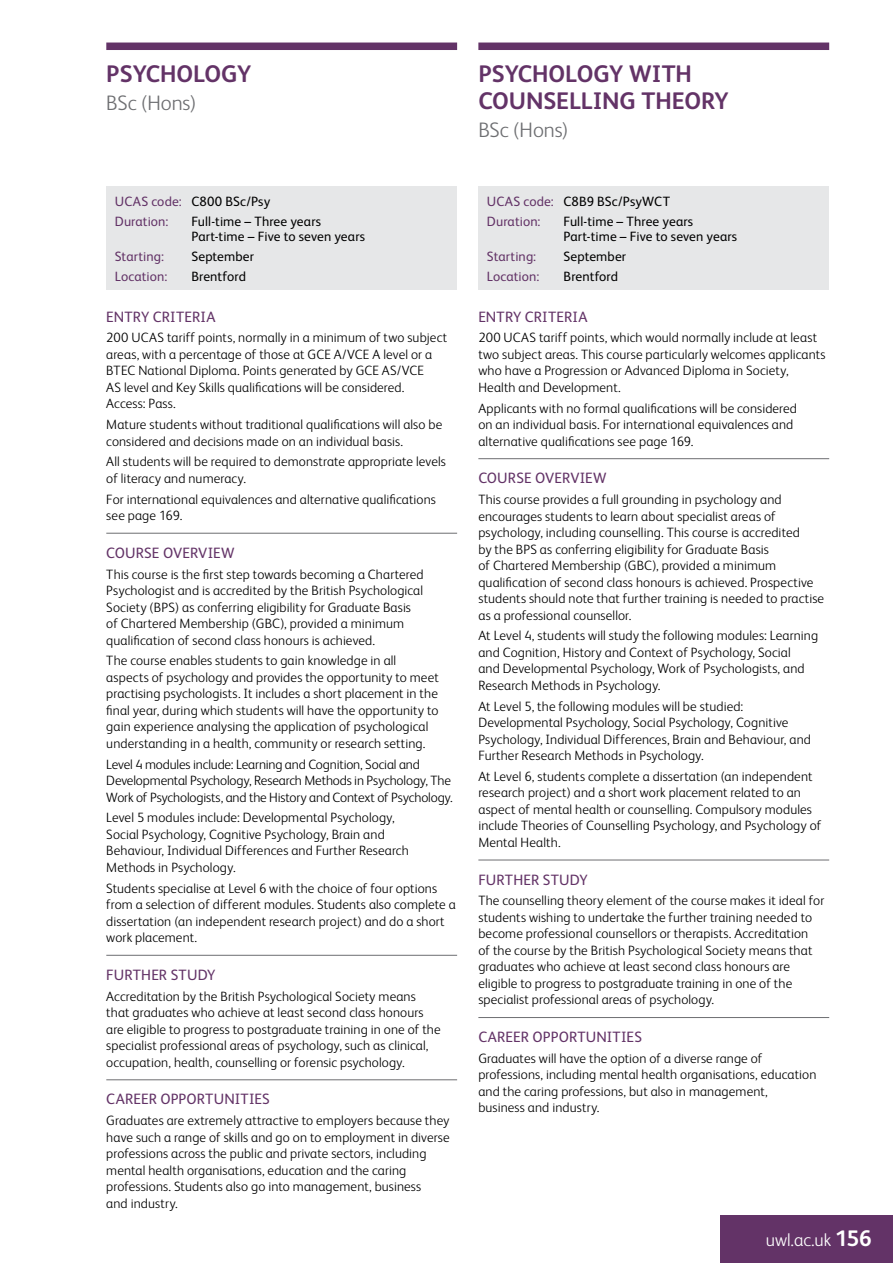
<style>
.page{position:relative;width:893px;height:1263px;background:#fff}
.page>*{position:absolute;margin:0;border:0;box-sizing:border-box;transform-origin:0 0}
.t1{font:700 24px/27px "FS Albert";letter-spacing:-.005em;color:#633367}
.t2{font:300 21px "FS Albert";letter-spacing:-.005em;color:#6d6e71}
.t3{font:300 18px "FS Albert";color:#fff}
.t4{font:15px "FS Albert";letter-spacing:.01em;color:#633367}
.t5{font:300 13.5px/16.5px "FS Albert";letter-spacing:.01em;color:#000}
.t6{font:300 13.5px/16.5px "FS Albert";letter-spacing:-.01em;color:#000}
.t7{font:13.5px/15.8px "FS Albert";letter-spacing:.005em;color:#000}
.t8{font:13.5px/20px "FS Albert";letter-spacing:.005em;color:#633367}
.s1{color:#000}
.s2{font-weight:700;font-size:22.5px}
</style>
<div class="page">
<hr style="left:106px;top:533px;width:351px;height:1px;background:#6d6e71">
<hr style="left:106px;top:955px;width:351px;height:1px;background:#6d6e71">
<hr style="left:106px;top:1079px;width:351px;height:1px;background:#6d6e71">
<div style="left:106px;top:187px;width:351px;height:103px;background:#e6e7e8"></div>
<div style="left:106px;top:43px;width:351px;height:7px;background:#633367"></div>
<hr style="left:478px;top:458px;width:351px;height:1px;background:#6d6e71">
<hr style="left:478px;top:860px;width:351px;height:1px;background:#6d6e71">
<hr style="left:478px;top:1017px;width:351px;height:1px;background:#6d6e71">
<div style="left:478px;top:187px;width:351px;height:103px;background:#e6e7e8"></div>
<div style="left:478px;top:43px;width:351px;height:7px;background:#633367"></div>
<div style="left:721px;top:1215px;width:172px;height:48px;background:#633367"></div>
<h1 class="t1" style="left:106px;top:59px;width:147px">PSYCHOLOGY</h1>
<h2 class="t2" style="left:106px;top:89px;width:91px">BSc (Hons)</h2>
<h1 class="t1" style="left:478px;top:59px;width:252px">PSYCHOLOGY WITH<br>COUNSELLING THEORY</h1>
<h2 class="t2" style="left:478px;top:116px;width:91px">BSc (Hons)</h2>
<p class="t8" style="left:115px;top:190px;width:157px;text-indent:37px">code: <span class="s1">C800 BSc/Psy<br></span>Duration:</p>
<p class="t8" style="left:115px;top:190px;width:9px">UCAS</p>
<p class="t7" style="left:191px;top:212px;width:175px">Full-time – Three years<br>Part-time – Five to seven years</p>
<p class="t8" style="left:487px;top:190px;width:185px;text-indent:37px">code: <span class="s1">C8B9 BSc/PsyWCT<br></span>Duration:</p>
<p class="t8" style="left:487px;top:190px;width:9px">UCAS</p>
<p class="t7" style="left:563px;top:212px;width:175px">Full-time – Three years<br>Part-time – Five to seven years</p>
<p class="t8" style="left:115px;top:246px;width:51px">Starting:</p>
<p class="t7" style="left:191px;top:248px;width:64px">September</p>
<p class="t8" style="left:115px;top:266px;width:54px">Location:</p>
<p class="t7" style="left:191px;top:268px;width:56px">Brentford</p>
<p class="t4" style="left:106px;top:306px;width:111px">Entry criteria</p>
<p class="t5" style="left:106px;top:329px;width:343px">200 UCAS tariff points, normally in a minimum of two subject areas, with a percentage of those at GCE A/VCE A level or a BTEC National Diploma. Points generated by GCE AS/VCE<br>AS level and Key Skills qualifications will be considered.<br>Access: Pass.</p>
<p class="t5" style="left:106px;top:415px;width:338px">Mature students without traditional qualifications will also be considered and decisions made on an individual basis.</p>
<p class="t5" style="left:106px;top:453px;width:341px">All students will be required to demonstrate appropriate levels of literacy and numeracy.</p>
<p class="t5" style="left:106px;top:490px;width:331px">For international equivalences and alternative qualifications see page 169.</p>
<p class="t4" style="left:106px;top:543px;width:127px">Course overview</p>
<p class="t5" style="left:106px;top:565px;width:319px">This course is the first step towards becoming a Chartered Psychologist and is accredited by the British Psychological Society (BPS) as conferring eligibility for Graduate Basis of Chartered Membership (GBC), provided a minimum qualification of second class honours is achieved.</p>
<p class="t5" style="left:106px;top:652px;width:334px">The course enables students to gain knowledge in all aspects of psychology and provides the opportunity to meet practising psychologists. It includes a short placement in the final year, during which students will have the opportunity to gain experience analysing the application of psychological understanding in a health, community or research setting.</p>
<p class="t6" style="left:106px;top:755px;width:348px">Level 4 modules include: Learning and Cognition, Social and<br>Developmental Psychology, Research Methods in Psychology, The<br>Work of Psychologists, and the History and Context of Psychology.</p>
<p class="t5" style="left:106px;top:809px;width:304px">Level 5 modules include: Developmental Psychology, Social Psychology, Cognitive Psychology, Brain and Behaviour, Individual Differences and Further Research Methods in Psychology.</p>
<p class="t5" style="left:106px;top:879px;width:351px">Students specialise at Level 6 with the choice of four options from a selection of different modules. Students also complete a dissertation (an independent research project) and do a short work placement.</p>
<p class="t4" style="left:106px;top:965px;width:111px">Further study</p>
<p class="t5" style="left:106px;top:987px;width:336px">Accreditation by the British Psychological Society means that graduates who achieve at least second class honours are eligible to progress to postgraduate training in one of the specialist professional areas of psychology, such as clinical, occupation, health, counselling or forensic psychology.</p>
<p class="t4" style="left:106px;top:1089px;width:165px">Career opportunities</p>
<p class="t5" style="left:106px;top:1112px;width:345px">Graduates are extremely attractive to employers because they have such a range of skills and go on to employment in diverse professions across the public and private sectors, including mental health organisations, education and the caring professions. Students also go into management, business<br>and industry.</p>
<p class="t8" style="left:487px;top:246px;width:51px">Starting:</p>
<p class="t7" style="left:563px;top:248px;width:64px">September</p>
<p class="t8" style="left:487px;top:266px;width:54px">Location:</p>
<p class="t7" style="left:563px;top:268px;width:56px">Brentford</p>
<p class="t4" style="left:478px;top:306px;width:111px">Entry criteria</p>
<p class="t5" style="left:478px;top:329px;width:349px">200 UCAS tariff points, which would normally include at least two subject areas. This course particularly welcomes applicants who have a Progression or Advanced Diploma in Society, Health and Development.</p>
<p class="t5" style="left:478px;top:399px;width:320px">Applicants with no formal qualifications will be considered on an individual basis. For international equivalences and alternative qualifications see page 169.</p>
<p class="t4" style="left:478px;top:468px;width:127px">Course overview</p>
<p class="t5" style="left:478px;top:491px;width:347px">This course provides a full grounding in psychology and encourages students to learn about specialist areas of psychology, including counselling. This course is accredited<br>by the BPS as conferring eligibility for Graduate Basis<br>of Chartered Membership (GBC), provided a minimum qualification of second class honours is achieved. Prospective students should note that further training is needed to practise as a professional counsellor.</p>
<p class="t5" style="left:478px;top:627px;width:341px">At Level 4, students will study the following modules: Learning and Cognition, History and Context of Psychology, Social<br>and Developmental Psychology, Work of Psychologists, and Research Methods in Psychology.</p>
<p class="t5" style="left:478px;top:697px;width:334px">At Level 5, the following modules will be studied:<br>Developmental Psychology, Social Psychology, Cognitive Psychology, Individual Differences, Brain and Behaviour, and Further Research Methods in Psychology.</p>
<p class="t5" style="left:478px;top:767px;width:344px">At Level 6, students complete a dissertation (an independent research project) and a short work placement related to an aspect of mental health or counselling. Compulsory modules include Theories of Counselling Psychology, and Psychology of Mental Health.</p>
<p class="t4" style="left:478px;top:869px;width:111px">Further study</p>
<p class="t5" style="left:478px;top:892px;width:347px">The counselling theory element of the course makes it ideal for students wishing to undertake the further training needed to become professional counsellors or therapists. Accreditation<br>of the course by the British Psychological Society means that graduates who achieve at least second class honours are eligible to progress to postgraduate training in one of the specialist professional areas of psychology.</p>
<p class="t4" style="left:478px;top:1027px;width:165px">Career opportunities</p>
<p class="t5" style="left:478px;top:1049px;width:340px">Graduates will have the option of a diverse range of professions, including mental health organisations, education and the caring professions, but also in management, business and industry.</p>
<h3 class="t3" style="left:766px;top:1228px;width:107px">uwl.ac.uk <span class="s2">156</span></h3>
</div>
